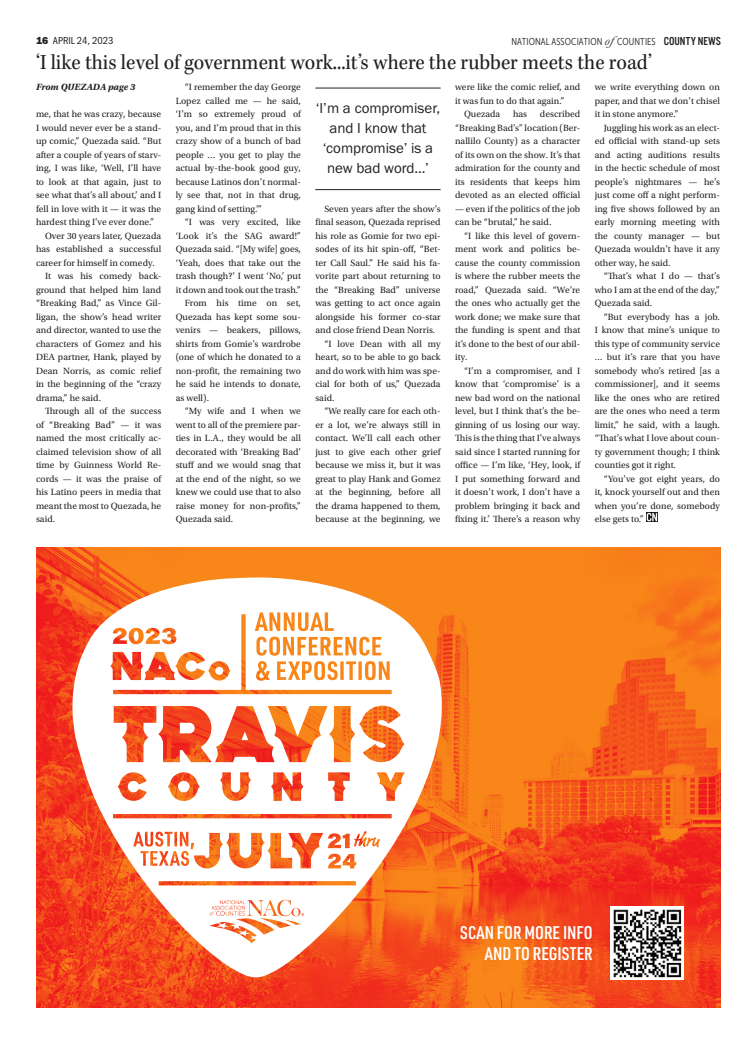
<style>
.page{position:relative;width:756px;height:1044px;background:#fff}
.page>*{position:absolute;margin:0;border:0;box-sizing:border-box;transform-origin:0 0}
.t1{font:22px "Kepler Std";color:#231f20;scale:.93 1}
.t2{font:600 18px/21px "URWDIN Cond";color:#fff;text-align:right}
.NEW_CN_Quoteout{font:15px/20px "Franklin Gothic URW Boo";color:#231f20;text-align:center}
.t3{font:10.5px "Franklin Gothic URW Cond";color:#231f20}
.t4{font:10px "Museo Sans Cond 300";letter-spacing:.01em;color:#231f20}
.NEW_CN_Bodytext{font:9.5px/13.5px "Utopia Std";letter-spacing:.005em;color:#231f20;text-align:justify}
.t5{font:italic 700 9.5px "Utopia Std";color:#231f20}
.s1{font-family:"Franklin Gothic URW Hea"}
.s2{font-family:"Baskerville";font-style:italic;font-size:13px}
.s3{font-family:"Alternate Got No 3 D";font-size:12px}
</style>
<div class="page">
<img style="left:36px;top:547px;width:684px;height:461px">
<svg style="left:72px;top:577px;width:370px;height:400px"></svg>
<svg style="left:221px;top:901px;width:20px;height:14px"></svg>
<svg style="left:137px;top:835px;width:3px;height:6px"></svg>
<svg style="left:347px;top:857px;width:3px;height:5px"></svg>
<img style="left:611px;top:907px;width:72px;height:72px">
<svg style="left:646px;top:512px;width:12px;height:10px"></svg>
<svg style="left:647px;top:513px;width:10px;height:8px"></svg>
<hr style="left:315px;top:88px;width:126px;height:1px;background:#231f20">
<hr style="left:315px;top:189px;width:126px;height:1px;background:#231f20">
<p class="t3" style="left:36px;top:33px;width:79px"><span class="s1">16</span> APRIL 24, 2023</p>
<p class="t4" style="left:511px;top:36px;width:211px">NATIONAL ASSOCIATION <span class="s2">of</span>COUNTIES <span class="s3">COUNTY NEWS</span></p>
<p class="t1" style="left:36px;top:50px;width:664px">‘I like this level of government work...it’s where the rubber meets the road’</p>
<p class="NEW_CN_Bodytext" style="left:595px;top:80px;width:127px">we write everything down on paper, and that we don’t chisel it in stone anymore.”</p>
<p class="NEW_CN_Bodytext" style="left:595px;top:121px;width:127px;text-indent:9px">Juggling his work as an elect&shy;ed official with stand-up sets and acting auditions results in the hectic schedule of most people’s nightmares — he’s just come off a night perform&shy;ing five shows followed by an early morning meeting with the county manager — but Quezada wouldn’t have it any other way, he said.</p>
<p class="NEW_CN_Bodytext" style="left:595px;top:269px;width:127px;text-indent:9px">“That’s what I do — that’s who I am at the end of the day,” Quezada said.</p>
<p class="NEW_CN_Bodytext" style="left:595px;top:310px;width:127px;text-indent:9px">“But everybody has a job.<br>I know that mine’s unique to this type of community service … but it’s rare that you have somebody who’s retired [as a commissioner], and it seems like the ones who are retired are the ones who need a term limit,” he said, with a laugh. “That’s what I love about coun&shy;ty government though; I think counties got it right.</p>
<p class="NEW_CN_Bodytext" style="left:595px;top:472px;width:127px;text-indent:9px">“You’ve got eight years, do it, knock yourself out and then when you’re done, somebody else gets to.”</p>
<p class="NEW_CN_Bodytext" style="left:176px;top:80px;width:127px;text-indent:9px">“I remember the day George Lopez called me — he said, ‘I’m so extremely proud of you, and I’m proud that in this crazy show of a bunch of bad people … you get to play the actual by-the-book good guy, because Latinos don’t normal&shy;ly see that, not in that drug, gang kind of setting.’”</p>
<p class="NEW_CN_Bodytext" style="left:176px;top:215px;width:127px;text-indent:9px">“I was very excited, like ‘Look it’s the SAG award!” Quezada said. “[My wife] goes, ‘Yeah, does that take out the trash though?’ I went ‘No,’ put it down and took out the trash.”</p>
<p class="NEW_CN_Bodytext" style="left:176px;top:296px;width:127px;text-indent:9px">From his time on set, Quezada has kept some sou&shy;venirs — beakers, pillows, shirts from Gomie’s wardrobe (one of which he donated to a non-profit, the remaining two he said he intends to donate, as well).</p>
<p class="NEW_CN_Bodytext" style="left:176px;top:404px;width:127px;text-indent:9px">“My wife and I when we went to all of the premiere par&shy;ties in L.A., they would be all decorated with ‘Breaking Bad’ stuff and we would snag that at the end of the night, so we knew we could use that to also raise money for non-profits,” Quezada said.</p>
<p class="NEW_CN_Bodytext" style="left:455px;top:80px;width:127px">were like the comic relief, and it was fun to do that again.”</p>
<p class="NEW_CN_Bodytext" style="left:464px;top:107px;width:38px">Quezada</p>
<p class="NEW_CN_Bodytext" style="left:513px;top:107px;width:16px">has</p>
<p class="t5" style="left:36px;top:81px;width:101px">From QUEZADA page 3</p>
<p class="NEW_CN_Quoteout" style="left:316px;top:98px;width:126px">‘I’m a compromiser, and I know that ‘compromise’ is a new bad word...’</p>
<p class="NEW_CN_Bodytext" style="left:455px;top:107px;width:127px;text-indent:85px">described “Breaking Bad’s” location (Ber&shy;nallilo County) as a character of its own on the show. It’s that admiration for the county and its residents that keeps him devoted as an elected official</p>
<p class="NEW_CN_Bodytext" style="left:455px;top:202px;width:127px">— even if the politics of the job can be “brutal,” he said.</p>
<p class="NEW_CN_Bodytext" style="left:455px;top:229px;width:127px;text-indent:9px">“I like this level of govern&shy;ment work and politics be&shy;cause the county commission is where the rubber meets the road,” Quezada said. “We’re the ones who actually get the work done; we make sure that the funding is spent and that it’s done to the best of our abil&shy;ity.</p>
<p class="NEW_CN_Bodytext" style="left:455px;top:364px;width:127px;text-indent:9px">“I’m a compromiser, and I know that ‘compromise’ is a new bad word on the national level, but I think that’s the be&shy;ginning of us losing our way.<br>This is the thing that I’ve always said since I started running for office — I’m like, ‘Hey, look, if I put something forward and it doesn’t work, I don’t have a problem bringing it back and fixing it.’ There’s a reason why</p>
<p class="NEW_CN_Bodytext" style="left:36px;top:107px;width:127px">me, that he was crazy, because I would never ever be a stand&shy;up comic,” Quezada said. “But after a couple of years of starv&shy;ing, I was like, ‘Well, I’ll have to look at that again, just to see what that’s all about,’ and I fell in love with it — it was the hardest thing I’ve ever done.”</p>
<p class="NEW_CN_Bodytext" style="left:36px;top:229px;width:127px;text-indent:9px">Over 30 years later, Quezada has established a successful career for himself in comedy.</p>
<p class="NEW_CN_Bodytext" style="left:36px;top:269px;width:127px;text-indent:9px">It was his comedy back&shy;ground that helped him land “Breaking Bad,” as Vince Gil&shy;ligan, the show’s head writer and director, wanted to use the characters of Gomez and his DEA partner, Hank, played by Dean Norris, as comic relief in the beginning of the “crazy drama,” he said.</p>
<p class="NEW_CN_Bodytext" style="left:36px;top:404px;width:127px;text-indent:9px">Through all of the success of “Breaking Bad” — it was named the most critically ac&shy;claimed television show of all time by Guinness World Re&shy;cords — it was the praise of his Latino peers in media that meant the most to Quezada, he said.</p>
<p class="NEW_CN_Bodytext" style="left:315px;top:202px;width:127px;text-indent:9px">Seven years after the show’s final season, Quezada reprised his role as Gomie for two epi&shy;sodes of its hit spin-off, “Bet&shy;ter Call Saul.” He said his fa&shy;vorite part about returning to the “Breaking Bad” universe was getting to act once again alongside his former co-star and close friend Dean Norris.</p>
<p class="NEW_CN_Bodytext" style="left:315px;top:337px;width:127px;text-indent:9px">“I love Dean with all my heart, so to be able to go back and do work with him was spe&shy;cial for both of us,” Quezada said.</p>
<p class="NEW_CN_Bodytext" style="left:315px;top:404px;width:127px;text-indent:9px">“We really care for each oth&shy;er a lot, we’re always still in contact. We’ll call each other just to give each other grief because we miss it, but it was great to play Hank and Gomez at the beginning, before all the drama happened to them, because at the beginning, we</p>
<p class="t2" style="left:460px;top:922px;width:134px">SCAN FOR MORE INFO<br>AND TO REGISTER</p>
</div>
